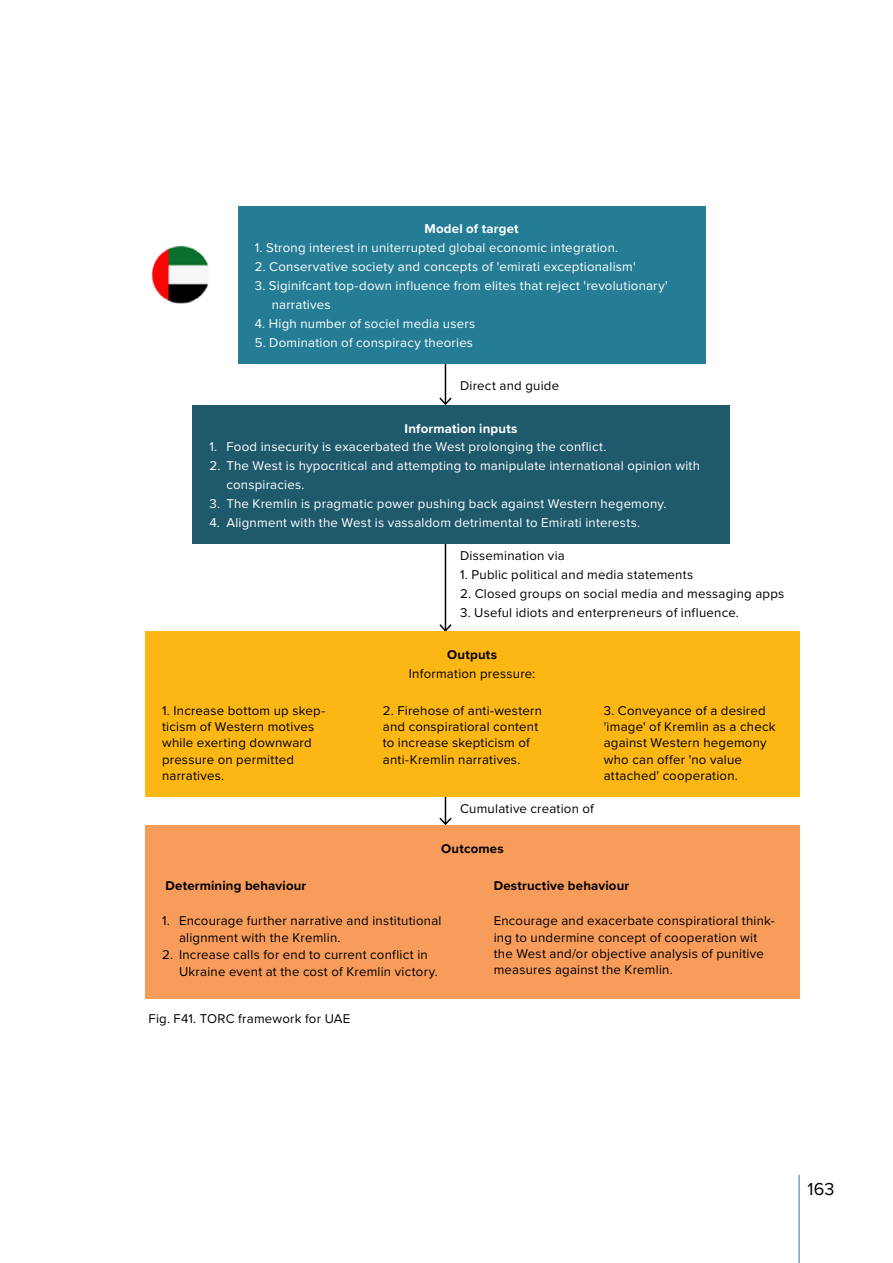
<style>
.page{position:relative;width:893px;height:1263px;background:#fff}
.page>*{position:absolute;margin:0;border:0;box-sizing:border-box;transform-origin:0 0}
.t1{font:18px "Proxima Nova";color:#000}
.t2{font:13.2px/16.2px "Proxima Nova";letter-spacing:.015em;color:#000}
.t3{font:13.2px/18.9px "Proxima Nova";letter-spacing:.015em;color:#fff}
.t4{font:700 13.2px "Proxima Nova";letter-spacing:.015em;color:#000}
.t5{font:700 13.2px "Proxima Nova";letter-spacing:.015em;color:#fff}
</style>
<div class="page">
<hr style="left:445px;top:538px;width:1px;height:93px;background:#000">
<svg style="left:438px;top:623px;width:15px;height:9px"></svg>
<hr style="left:445px;top:774px;width:1px;height:50px;background:#000">
<svg style="left:439px;top:816px;width:13px;height:9px"></svg>
<hr style="left:445px;top:347px;width:1px;height:57px;background:#000">
<svg style="left:439px;top:396px;width:13px;height:9px"></svg>
<div style="left:238px;top:206px;width:467px;height:158px;background:#247d95"></div>
<div style="left:192px;top:405px;width:538px;height:139px;background:#1f5a6c"></div>
<div style="left:145px;top:632px;width:654px;height:165px;background:#fdb714"></div>
<div style="left:145px;top:825px;width:655px;height:174px;background:#f89c5c"></div>
<img style="left:151px;top:245px;width:58px;height:59px">
<hr style="left:799px;top:1175px;width:1px;height:88px;background:#3478b7">
<p class="t5" style="left:424px;top:219px;width:96px">Model of target</p>
<p class="t3" style="left:255px;top:238px;width:365px">1. Strong interest in uniterrupted global economic integration.</p>
<p class="t3" style="left:255px;top:257px;width:382px">2. Conservative society and concepts of 'emirati exceptionalism'</p>
<p class="t3" style="left:272px;top:275px;width:398px;text-indent:-17px">3. Siginifcant top-down influence from elites that reject 'revolutionary' narratives</p>
<p class="t3" style="left:255px;top:313px;width:222px">4. High number of sociel media users</p>
<p class="t3" style="left:255px;top:332px;width:220px">5. Domination of conspiracy theories</p>
<p class="t2" style="left:460px;top:377px;width:100px">Direct and guide</p>
<p class="t5" style="left:405px;top:418px;width:114px">Information inputs</p>
<p class="t3" style="left:209px;top:437px;width:399px">1. Food insecurity is exacerbated the West prolonging the conflict.</p>
<p class="t3" style="left:226px;top:456px;width:475px;text-indent:-17px">2. The West is hypocritical and attempting to manipulate international opinion with conspiracies.</p>
<p class="t3" style="left:209px;top:494px;width:459px">3. The Kremlin is pragmatic power pushing back against Western hegemony.</p>
<p class="t3" style="left:209px;top:513px;width:432px">4. Alignment with the West is vassaldom detrimental to Emirati interests.</p>
<p class="t2" style="left:460px;top:547px;width:106px">Dissemination via</p>
<p class="t2" style="left:460px;top:566px;width:235px">1. Public political and media statements</p>
<p class="t2" style="left:460px;top:585px;width:326px">2. Closed groups on social media and messaging apps</p>
<p class="t2" style="left:460px;top:604px;width:280px">3. Useful idiots and enterpreneurs of influence.</p>
<p class="t4" style="left:447px;top:645px;width:51px">Outputs</p>
<p class="t2" style="left:409px;top:665px;width:128px">Information pressure:</p>
<p class="t2" style="left:162px;top:702px;width:165px">1. Increase bottom up skep&shy;ticism of Western motives while exerting downward pressure on permitted narratives.</p>
<p class="t2" style="left:383px;top:702px;width:161px">2. Firehose of anti-western and conspiratioral content to increase skepticism of anti-Kremlin narratives.</p>
<p class="t2" style="left:604px;top:702px;width:173px">3. Conveyance of a desired 'image' of Kremlin as a check against Western hegemony who can offer 'no value attached' cooperation.</p>
<p class="t2" style="left:460px;top:800px;width:135px">Cumulative creation of</p>
<p class="t4" style="left:441px;top:838px;width:64px">Outcomes</p>
<p class="t4" style="left:165px;top:875px;width:142px">Determining behaviour</p>
<p class="t2" style="left:179px;top:912px;width:264px;text-indent:-17px">1. Encourage further narrative and institutional alignment with the Kremlin.</p>
<p class="t2" style="left:179px;top:946px;width:260px;text-indent:-17px">2. Increase calls for end to current conflict in<br>Ukraine event at the cost of Kremlin victory.</p>
<p class="t2" style="left:148px;top:1010px;width:203px">Fig. F41. TORC framework for UAE</p>
<p class="t4" style="left:494px;top:875px;width:137px">Destructive behaviour</p>
<p class="t2" style="left:494px;top:912px;width:283px">Encourage and exacerbate conspiratioral think&shy;ing to undermine concept of cooperation wit the West and/or objective analysis of punitive measures against the Kremlin.</p>
<h1 class="t1" style="left:807px;top:1175px;width:28px">163</h1>
</div>
